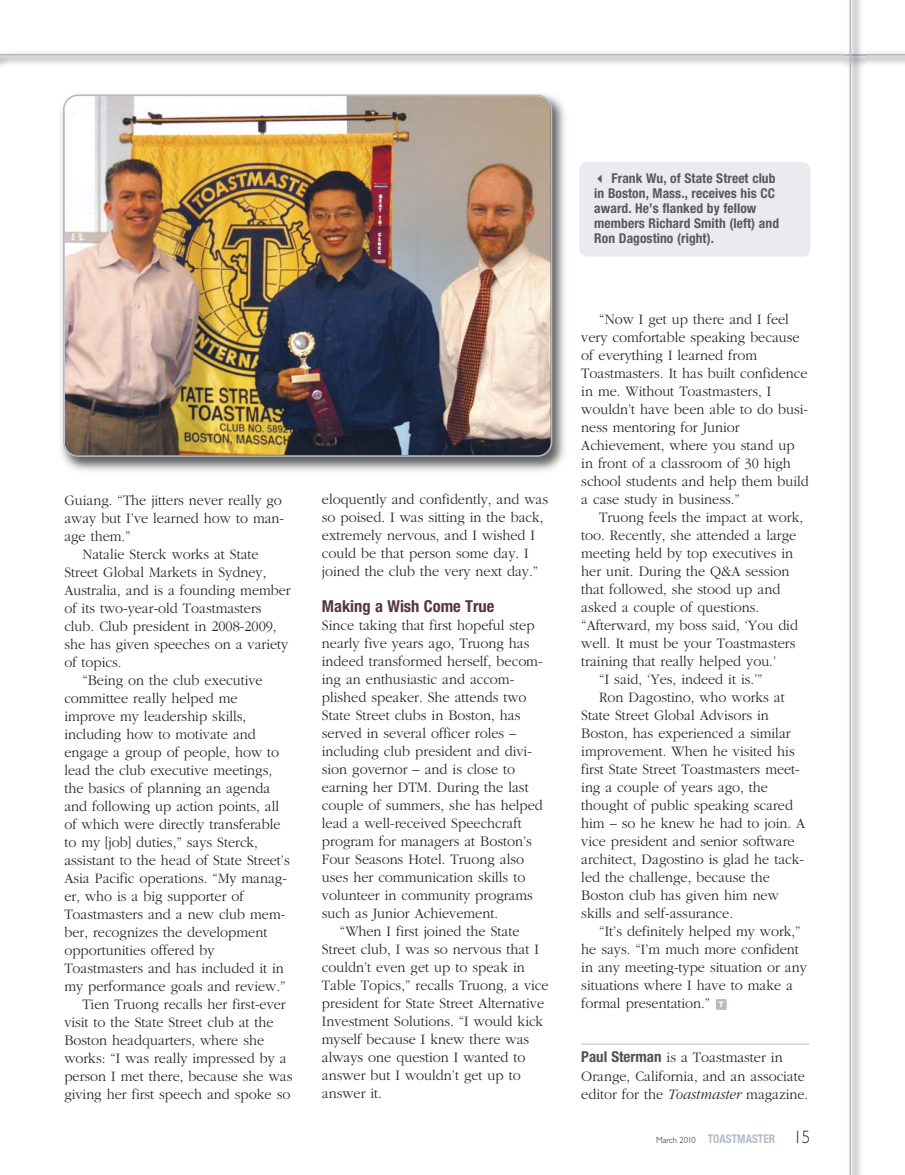
<style>
.page{position:relative;width:905px;height:1175px;background:#fff}
.page>*{position:absolute;margin:0;border:0;box-sizing:border-box;transform-origin:0 0}
.t1{font:700 condensed 16.5px "Helvetica Neue LT Std";color:#573247}
.t2{font:300 15px/18px "ITC Garamond Std";color:#272627;scale:.95 1}
.t3{font:700 condensed 13.5px/15px "Helvetica Neue LT Std";letter-spacing:.005em;color:#58595c}
.t4{font:700 condensed 12px "Helvetica Neue LT Std";color:#b4bbc7;scale:.95 1}
.t5{font:700 expanded 7.5px "Helvetica Neue LT Std";color:#fff}
.s1{font-family:"Helvetica Neue LT Std";font-weight:700;font-stretch:condensed;color:#525152}
.s2{font-style:italic}
.s3{font-family:"Gill Sans";font-weight:300;font-stretch:normal;font-size:9px;color:#272627}
.s4{font-family:"Gill Sans";font-weight:300;font-stretch:normal;font-size:18px;color:#272627}
</style>
<div class="page">
<img style="left:61px;top:96px;width:504px;height:375px">
<img style="left:63px;top:94px;width:489px;height:363px">
<hr style="left:0;top:54px;width:904px;height:2px;background:#b4bbc7">
<hr style="left:849px;top:0;width:2px;height:1174px;background:#b4bbc7">
<hr style="left:581px;top:1043px;width:228px;height:1px;background:#b4bbc7">
<div style="left:716px;top:999px;width:10px;height:10px;background:#b4bbc7"></div>
<div style="left:579px;top:162px;width:231px;height:94px;background:#e9ebee;border-radius:8px"></div>
<p class="t2" style="left:64px;top:492px;width:230px">Guiang. “The jitters never really go</p>
<p class="t2" style="left:64px;top:510px;width:233px">away but I’ve learned how to man-</p>
<p class="t2" style="left:64px;top:528px;width:71px">age them.”</p>
<p class="t2" style="left:82px;top:546px;width:187px">Natalie Sterck works at State</p>
<p class="t2" style="left:64px;top:564px;width:214px">Street Global Markets in Sydney,</p>
<p class="t2" style="left:64px;top:582px;width:240px">Australia, and is a founding member</p>
<p class="t2" style="left:64px;top:600px;width:209px">of its two-year-old Toastmasters</p>
<p class="t2" style="left:64px;top:618px;width:225px">club. Club president in 2008-2009,</p>
<p class="t2" style="left:64px;top:636px;width:237px">she has given speeches on a variety</p>
<p class="t2" style="left:64px;top:654px;width:62px">of topics.</p>
<p class="t2" style="left:82px;top:672px;width:191px">“Being on the club executive</p>
<p class="t2" style="left:64px;top:690px;width:184px">committee really helped me</p>
<p class="t2" style="left:64px;top:708px;width:193px">improve my leadership skills,</p>
<p class="t2" style="left:64px;top:726px;width:203px">including how to motivate and</p>
<p class="t2" style="left:64px;top:744px;width:228px">engage a group of people, how to</p>
<p class="t2" style="left:64px;top:762px;width:220px">lead the club executive meetings,</p>
<p class="t2" style="left:64px;top:780px;width:218px">the basics of planning an agenda</p>
<p class="t2" style="left:64px;top:798px;width:227px">and following up action points, all</p>
<p class="t2" style="left:64px;top:816px;width:229px">of which were directly transferable</p>
<p class="t2" style="left:64px;top:834px;width:205px">to my [job] duties,” says Sterck,</p>
<p class="t2" style="left:64px;top:852px;width:239px">assistant to the head of State Street’s</p>
<p class="t2" style="left:64px;top:870px;width:236px">Asia Pacific operations. “My manag-</p>
<p class="t2" style="left:64px;top:888px;width:190px">er, who is a big supporter of</p>
<p class="t2" style="left:64px;top:906px;width:234px">Toastmasters and a new club mem-</p>
<p class="t2" style="left:64px;top:924px;width:215px">ber, recognizes the development</p>
<p class="t2" style="left:64px;top:942px;width:160px">opportunities offered by</p>
<p class="t2" style="left:64px;top:960px;width:233px">Toastmasters and has included it in</p>
<p class="t2" style="left:64px;top:978px;width:234px">my performance goals and review.”</p>
<p class="t2" style="left:82px;top:996px;width:216px">Tien Truong recalls her first-ever</p>
<p class="t2" style="left:64px;top:1014px;width:222px">visit to the State Street club at the</p>
<p class="t2" style="left:64px;top:1032px;width:212px">Boston headquarters, where she</p>
<p class="t2" style="left:64px;top:1050px;width:235px">works: “I was really impressed by a</p>
<p class="t2" style="left:64px;top:1068px;width:241px">person I met there, because she was</p>
<p class="t2" style="left:64px;top:1086px;width:239px">giving her first speech and spoke so</p>
<p class="t2" style="left:322px;top:491px;width:240px">eloquently and confidently, and was so poised. I was sitting in the back, extremely nervous, and I wished I could be that person some day. I joined the club the very next day.”</p>
<p class="t1" style="left:322px;top:600px;width:174px">Making a Wish Come True</p>
<p class="t2" style="left:322px;top:617px;width:225px">Since taking that first hopeful step</p>
<p class="t2" style="left:322px;top:635px;width:220px">nearly five years ago, Truong has</p>
<p class="t2" style="left:322px;top:653px;width:234px">indeed transformed herself, becom-</p>
<p class="t2" style="left:322px;top:671px;width:204px">ing an enthusiastic and accom-</p>
<p class="t2" style="left:322px;top:689px;width:217px">plished speaker. She attends two</p>
<p class="t2" style="left:322px;top:707px;width:210px">State Street clubs in Boston, has</p>
<p class="t2" style="left:322px;top:725px;width:206px">served in several officer roles –</p>
<p class="t2" style="left:322px;top:743px;width:222px">including club president and divi-</p>
<p class="t2" style="left:322px;top:761px;width:205px">sion governor – and is close to</p>
<p class="t2" style="left:322px;top:779px;width:219px">earning her DTM. During the last</p>
<p class="t2" style="left:322px;top:797px;width:234px">couple of summers, she has helped</p>
<p class="t2" style="left:322px;top:815px;width:212px">lead a well-received Speechcraft</p>
<p class="t2" style="left:322px;top:833px;width:222px">program for managers at Boston’s</p>
<p class="t2" style="left:322px;top:851px;width:214px">Four Seasons Hotel. Truong also</p>
<p class="t2" style="left:322px;top:869px;width:216px">uses her communication skills to</p>
<p class="t2" style="left:322px;top:887px;width:223px">volunteer in community programs</p>
<p class="t2" style="left:322px;top:905px;width:187px">such as Junior Achievement.</p>
<p class="t2" style="left:340px;top:923px;width:190px">“When I first joined the State</p>
<p class="t2" style="left:322px;top:941px;width:230px">Street club, I was so nervous that I</p>
<p class="t2" style="left:322px;top:959px;width:215px">couldn’t even get up to speak in</p>
<p class="t2" style="left:322px;top:977px;width:240px">Table Topics,” recalls Truong, a vice</p>
<p class="t2" style="left:322px;top:995px;width:235px">president for State Street Alternative</p>
<p class="t2" style="left:322px;top:1013px;width:234px">Investment Solutions. “I would kick</p>
<p class="t2" style="left:322px;top:1031px;width:220px">myself because I knew there was</p>
<p class="t2" style="left:322px;top:1049px;width:216px">always one question I wanted to</p>
<p class="t2" style="left:322px;top:1067px;width:211px">answer but I wouldn’t get up to</p>
<p class="t2" style="left:322px;top:1085px;width:65px">answer it.</p>
<p class="t3" style="left:594px;top:172px;width:186px">✓ Frank Wu, of State Street club in Boston, Mass., receives his CC award. He’s flanked by fellow members Richard Smith (left) and<br>Ron Dagostino (right).</p>
<p class="t2" style="left:599px;top:311px;width:201px">“Now I get up there and I feel</p>
<p class="t2" style="left:581px;top:329px;width:231px">very comfortable speaking because</p>
<p class="t2" style="left:581px;top:347px;width:186px">of everything I learned from</p>
<p class="t2" style="left:581px;top:365px;width:240px">Toastmasters. It has built confidence</p>
<p class="t2" style="left:581px;top:383px;width:201px">in me. Without Toastmasters, I</p>
<p class="t2" style="left:581px;top:401px;width:240px">wouldn’t have been able to do busi-</p>
<p class="t2" style="left:581px;top:419px;width:168px">ness mentoring for Junior</p>
<p class="t2" style="left:581px;top:437px;width:226px">Achievement, where you stand up</p>
<p class="t2" style="left:581px;top:455px;width:222px">in front of a classroom of 30 high</p>
<p class="t2" style="left:581px;top:473px;width:241px">school students and help them build</p>
<p class="t2" style="left:581px;top:491px;width:168px">a case study in business.”</p>
<p class="t2" style="left:599px;top:509px;width:216px">Truong feels the impact at work,</p>
<p class="t2" style="left:581px;top:527px;width:228px">too. Recently, she attended a large</p>
<p class="t2" style="left:581px;top:545px;width:224px">meeting held by top executives in</p>
<p class="t2" style="left:581px;top:563px;width:221px">her unit. During the Q&amp;A session</p>
<p class="t2" style="left:581px;top:581px;width:211px">that followed, she stood up and</p>
<p class="t2" style="left:581px;top:599px;width:189px">asked a couple of questions.</p>
<p class="t2" style="left:581px;top:617px;width:230px">“Afterward, my boss said, ‘You did</p>
<p class="t2" style="left:581px;top:635px;width:227px">well. It must be your Toastmasters</p>
<p class="t2" style="left:581px;top:653px;width:207px">training that really helped you.’</p>
<p class="t2" style="left:599px;top:671px;width:173px">“I said, ‘Yes, indeed it is.’”</p>
<p class="t2" style="left:599px;top:689px;width:197px">Ron Dagostino, who works at</p>
<p class="t2" style="left:581px;top:707px;width:199px">State Street Global Advisors in</p>
<p class="t2" style="left:581px;top:725px;width:222px">Boston, has experienced a similar</p>
<p class="t2" style="left:581px;top:743px;width:226px">improvement. When he visited his</p>
<p class="t2" style="left:581px;top:761px;width:231px">first State Street Toastmasters meet-</p>
<p class="t2" style="left:581px;top:779px;width:198px">ing a couple of years ago, the</p>
<p class="t2" style="left:581px;top:797px;width:224px">thought of public speaking scared</p>
<p class="t2" style="left:581px;top:815px;width:237px">him – so he knew he had to join. A</p>
<p class="t2" style="left:581px;top:833px;width:226px">vice president and senior software</p>
<p class="t2" style="left:581px;top:851px;width:236px">architect, Dagostino is glad he tack-</p>
<p class="t2" style="left:581px;top:869px;width:200px">led the challenge, because the</p>
<p class="t2" style="left:581px;top:887px;width:209px">Boston club has given him new</p>
<p class="t2" style="left:581px;top:905px;width:161px">skills and self-assurance.</p>
<p class="t2" style="left:599px;top:923px;width:213px">“It’s definitely helped my work,”</p>
<p class="t2" style="left:581px;top:941px;width:230px">he says. “I’m much more confident</p>
<p class="t2" style="left:581px;top:959px;width:239px">in any meeting-type situation or any</p>
<p class="t2" style="left:581px;top:977px;width:224px">situations where I have to make a</p>
<p class="t2" style="left:581px;top:995px;width:137px">formal presentation.”</p>
<p class="t2" style="left:581px;top:1049px;width:240px"><span class="s1">Paul Sterman</span> is a Toastmaster in<br>Orange, California, and an associate editor for the <span class="s2">Toastmaster</span> magazine.</p>
<p class="t5" style="left:718px;top:1001px;width:7px">T</p>
<p class="t4" style="left:656px;top:1134px;width:164px"><span class="s3">March 2010</span> TOASTMASTER <span class="s4">15</span></p>
</div>
